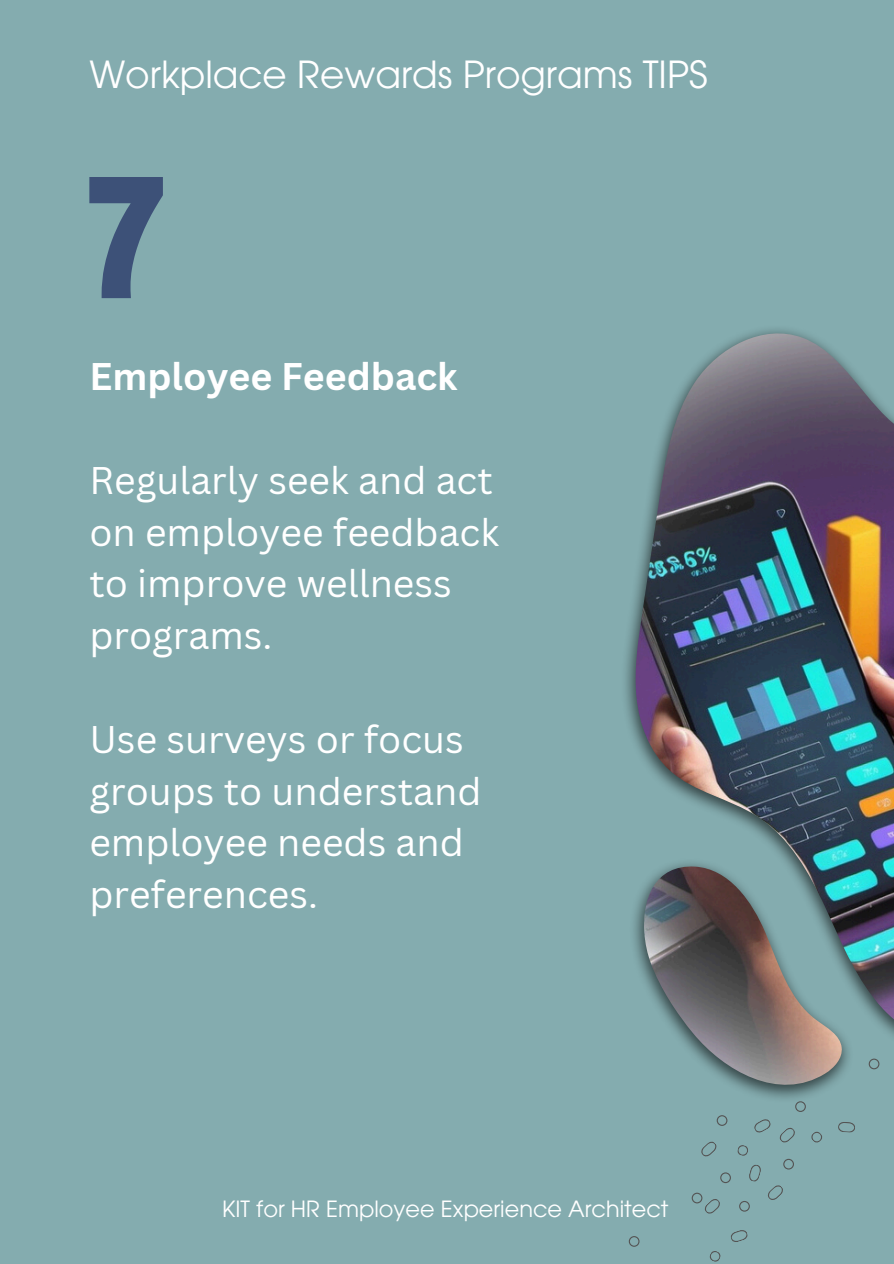
<style>
.page{position:relative;width:894px;height:1264px;background:#fff}
.page>*{position:absolute;margin:0;border:0;box-sizing:border-box;transform-origin:0 0}
.t1{font:37.5px/51.8px "Canva Sans";color:#fff}
.t2{font:700 37.5px "Canva Sans";color:#fff}
.t3{font:37.35px "ITC Avant Garde Pro";color:#fff}
.t4{font:22.35px "ITC Avant Garde Pro";color:#fff}
</style>
<div class="page">
<div style="left:0;top:0;width:893px;height:1263px;background:#84acaf"></div>
<img style="left:625px;top:329px;width:205px;height:770px">
<img style="left:634px;top:333px;width:259px;height:751px">
<svg style="left:701px;top:1141px;width:16px;height:16px"></svg>
<svg style="left:716px;top:1115px;width:11px;height:10px"></svg>
<svg style="left:731px;top:1230px;width:17px;height:12px"></svg>
<svg style="left:709px;top:1251px;width:12px;height:11px"></svg>
<svg style="left:720px;top:1172px;width:10px;height:11px"></svg>
<svg style="left:795px;top:1101px;width:10px;height:10px"></svg>
<svg style="left:838px;top:1122px;width:17px;height:10px"></svg>
<svg style="left:811px;top:1131px;width:11px;height:12px"></svg>
<svg style="left:737px;top:1119px;width:58px;height:92px"></svg>
<svg style="left:691px;top:1192px;width:29px;height:22px"></svg>
<svg style="left:628px;top:1236px;width:11px;height:10px"></svg>
<svg style="left:868px;top:1058px;width:11px;height:11px"></svg>
<svg style="left:89px;top:177px;width:74px;height:121px"></svg>
<h1 class="t3" style="left:89px;top:60px;width:620px">Workplace Rewards Programs TIPS</h1>
<h2 class="t2" style="left:89px;top:350px;width:369px">Employee Feedback</h2>
<h2 class="t1" style="left:89px;top:453px;width:411px">Regularly seek and act on employee feedback to improve wellness programs.</h2>
<p class="t1" style="left:89px;top:712px;width:393px">Use surveys or focus groups to understand employee needs and preferences.</p>
<p class="t4" style="left:222px;top:1200px;width:447px">KIT for HR Employee Experience Architect</p>
</div>
